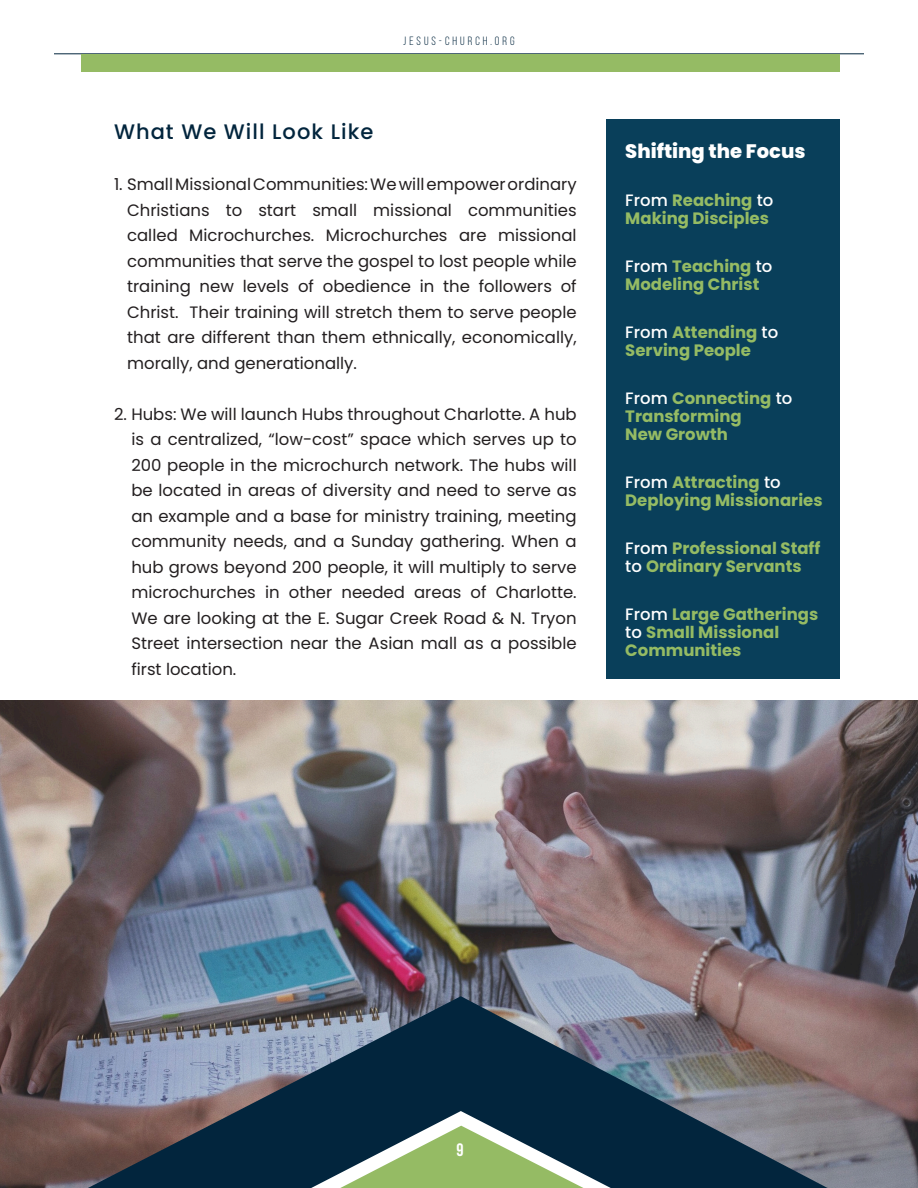
<style>
.page{position:relative;width:918px;height:1188px;background:#fff}
.page>*{position:absolute;margin:0;border:0;box-sizing:border-box;transform-origin:0 0}
.t1{font:500 21px "Poppins";letter-spacing:.05em;color:#02253d}
.t2{font:800 19.5px "Poppins";color:#fff}
.t3{font:700 18px "Bebas Neue";color:#fff}
.t4{font:16.5px/25.5px "Poppins";color:#231f20;text-align:justify}
.t5{font:700 16.5px/18px "Poppins";color:#95bb64}
.t6{font:12px "Bebas Neue";letter-spacing:.25em;color:#02253d}
.s1{font-weight:500;color:#fff}
</style>
<div class="page">
<img style="left:0;top:701px;width:918px;height:487px">
<svg style="left:88px;top:996px;width:740px;height:192px;background:#4c5a6a"></svg>
<svg style="left:340px;top:1126px;width:243px;height:62px"></svg>
<hr style="left:54px;top:54px;width:810px;height:1px;background:#02253d">
<div style="left:606px;top:119px;width:233px;height:560px;background:#093f5a"></div>
<div style="left:81px;top:54px;width:758px;height:18px;background:#95bb64"></div>
<p class="t6" style="left:403px;top:35px;width:113px">JESUS-CHURCH.ORG</p>
<p class="t1" style="left:114px;top:120px;width:261px">What We Will Look Like</p>
<p class="t4" style="left:127px;top:172px;width:451px;text-indent:-13px">1. Small Missional Communities: We will empower ordinary Christians to start small missional communities called Microchurches. Microchurches are missional communities that serve the gospel to lost people while training new levels of obedience in the followers of Christ. Their training will stretch them to serve people that are different than them ethnically, economically, morally, and generationally.</p>
<p class="t4" style="left:131px;top:401px;width:447px;text-indent:-17px">2. Hubs: We will launch Hubs throughout Charlotte. A hub is a centralized, “low-cost” space which serves up to 200 people in the microchurch network. The hubs will be located in areas of diversity and need to serve as an example and a base for ministry training, meeting community needs, and a Sunday gathering. When a hub grows beyond 200 people, it will multiply to serve microchurches in other needed areas of Charlotte.<br>We are looking at the E. Sugar Creek Road &amp; N. Tryon Street intersection near the Asian mall as a possible first location.</p>
<p class="t2" style="left:625px;top:140px;width:182px">Shifting the Focus</p>
<p class="t5" style="left:625px;top:191px;width:150px"><span class="s1">From</span> Reaching <span class="s1">to<br></span>Making Disciples</p>
<p class="t5" style="left:625px;top:257px;width:149px"><span class="s1">From</span> Teaching <span class="s1">to<br></span>Modeling Christ</p>
<p class="t5" style="left:625px;top:323px;width:154px"><span class="s1">From</span> Attending <span class="s1">to<br></span>Serving People</p>
<p class="t5" style="left:625px;top:389px;width:169px"><span class="s1">From</span> Connecting <span class="s1">to<br></span>Transforming<br>New Growth</p>
<p class="t5" style="left:625px;top:473px;width:199px"><span class="s1">From</span> Attracting <span class="s1">to<br></span>Deploying Missionaries</p>
<p class="t5" style="left:625px;top:539px;width:197px"><span class="s1">From</span> Professional Staff <span class="s1">to</span> Ordinary Servants</p>
<p class="t5" style="left:625px;top:605px;width:195px"><span class="s1">From</span> Large Gatherings <span class="s1">to</span> Small Missional<br>Communities</p>
<p class="t3" style="left:457px;top:1140px;width:9px">9</p>
</div>
